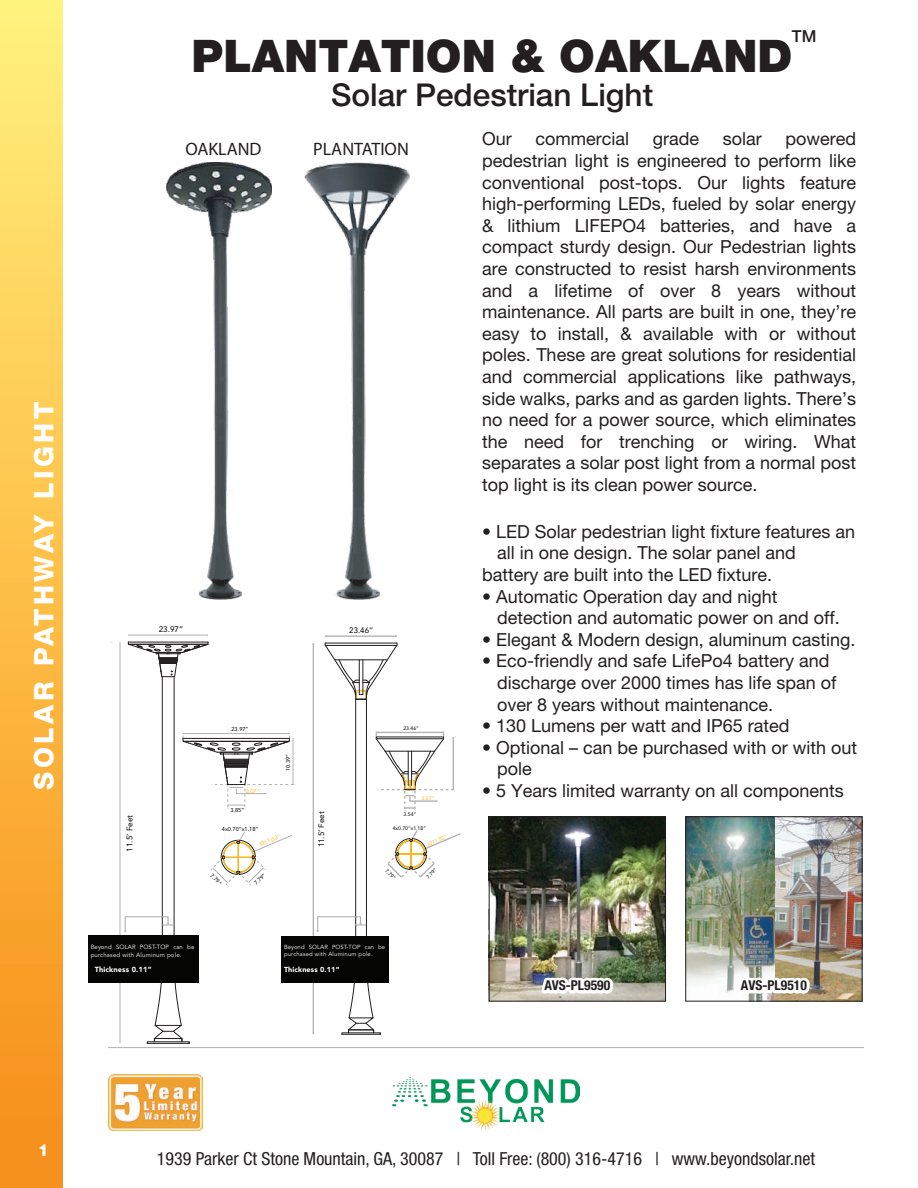
<style>
.page{position:relative;width:918px;height:1188px;background:#fff}
.page>*{position:absolute;margin:0;border:0;box-sizing:border-box;transform-origin:0 0}
.t1{font:900 45px "Helvetica Neue LT Pro";color:#231f20}
.t2{font:500 31.5px "Helvetica Neue LT Pro";color:#231f20}
.t3{font:800 27px "Helvetica Neue LT Std";letter-spacing:.13em;color:#fff}
.t4{font:18px/21.6px "Helvetica Neue LT Pro";color:#231f20}
.t5{font:condensed 18px "Helvetica Neue LT Pro";color:#231f20}
.t6{font:18px "Myriad Pro";color:#231f20}
.t7{font:500 16.5px "Helvetica Neue LT Pro";color:#231f20}
.t8{font:800 16.5px "Helvetica Neue LT Std";color:#fff}
.t9{font:700 condensed 13.65px "Helvetica Neue LT Pro";color:#231f20}
.t10{font:8.1px "Avenir LT Std";color:#050504}
.t11{font:7.95px "Avenir LT Std";color:#050504}
.t12{font:900 7.35px "Avenir LT Std";letter-spacing:.02em;color:#fff}
.t13{font:900 7.2px "Avenir LT Std";letter-spacing:.02em;color:#fff}
.t14{font:6.15px/7.4px "Avenir LT Std";letter-spacing:.03em;color:#fff}
.t15{font:6px/7.2px "Avenir LT Std";letter-spacing:.03em;color:#fff}
.t16{font:5.7px "Avenir LT Std";color:#050504}
.t17{font:5.7px "Avenir LT Std";color:#f9b61f}
.t18{font:5.1px "Avenir LT Std";color:#050504}
.t19{font:5.1px "Avenir LT Std";color:#f9b61f}
</style>
<div class="page">
<div style="left:0;top:0;width:63px;height:1188px;background:linear-gradient(to bottom,#fff17b,#f78c16)"></div>
<img style="left:393px;top:1077px;width:186px;height:53px">
<img style="left:108px;top:1074px;width:94px;height:57px">
<img style="left:167px;top:163px;width:104px;height:437px">
<img style="left:305px;top:163px;width:105px;height:437px">
<img style="left:491px;top:818px;width:173px;height:182px">
<div style="left:489px;top:816px;width:177px;height:186px;border:1px solid #231f20"></div>
<img style="left:537px;top:926px;width:79px;height:76px">
<img style="left:687px;top:818px;width:173px;height:182px">
<div style="left:685px;top:816px;width:177px;height:186px;border:1px solid #231f20"></div>
<img style="left:734px;top:926px;width:79px;height:76px">
<hr style="left:108px;top:1047px;width:756px;height:1px;background:#afafaf">
<hr style="left:326px;top:636px;width:70px;height:1px;background:#b1b1b1">
<div style="left:342px;top:1032px;width:39px;height:3px;border:1px solid #231f20"></div>
<div style="left:281px;top:936px;width:108px;height:47px;background:#050504"></div>
<hr style="left:120px;top:643px;width:1px;height:400px;background:#b1b1b1">
<hr style="left:129px;top:635px;width:79px;height:1px;background:#b1b1b1">
<hr style="left:162px;top:677px;width:1px;height:275px;background:#231f20">
<hr style="left:174px;top:677px;width:1px;height:275px;background:#231f20">
<svg style="left:153px;top:983px;width:30px;height:58px"></svg>
<div style="left:147px;top:1041px;width:43px;height:3px;border:1px solid #231f20"></div>
<div style="left:154px;top:1038px;width:28px;height:4px;border:1px solid #231f20"></div>
<svg style="left:129px;top:643px;width:80px;height:35px"></svg>
<div style="left:128px;top:642px;width:80px;height:3px;border:1px solid #231f20"></div>
<svg style="left:210px;top:831px;width:83px;height:54px"></svg>
<svg style="left:182px;top:733px;width:113px;height:76px"></svg>
<div style="left:183px;top:738px;width:107px;height:4px;border:1px solid #231f20"></div>
<div style="left:88px;top:935px;width:111px;height:48px;background:#050504"></div>
<svg style="left:124px;top:916px;width:50px;height:16px"></svg>
<svg style="left:312px;top:643px;width:149px;height:391px"></svg>
<h3 class="t3" style="left:28px;top:790px;width:389px;rotate:-90deg">SOLAR PATHWAY LIGHT</h3>
<p class="t10" style="left:125px;top:852px;width:38px;rotate:-90deg">11.5’ Feet</p>
<p class="t7" style="left:792px;top:27px;width:26px">TM</p>
<h1 class="t1" style="left:192px;top:29px;width:602px">PLANTATION &amp; OAKLAND</h1>
<h2 class="t2" style="left:331px;top:76px;width:324px">Solar Pedestrian Light</h2>
<p class="t6" style="left:185px;top:138px;width:78px">OAKLAND</p>
<p class="t6" style="left:313px;top:138px;width:97px">PLANTATION</p>
<p class="t10" style="left:159px;top:624px;width:26px">23.97”</p>
<p class="t11" style="left:349px;top:625px;width:25px">23.46”</p>
<p class="t16" style="left:231px;top:726px;width:19px">23.97”</p>
<p class="t17" style="left:246px;top:787px;width:15px">3.07”</p>
<p class="t16" style="left:230px;top:807px;width:15px">3.85”</p>
<p class="t16" style="left:222px;top:826px;width:38px">4x0.70”x1.18”</p>
<p class="t16" style="left:285px;top:771px;width:19px;rotate:-90deg">10.39”</p>
<p class="t16" style="left:213px;top:872px;width:15px;rotate:45deg">7.79”</p>
<p class="t17" style="left:259px;top:842px;width:23px;rotate:-23deg">Ø11.02”</p>
<p class="t16" style="left:253px;top:882px;width:15px;rotate:-45deg">7.79”</p>
<p class="t11" style="left:317px;top:847px;width:37px;rotate:-90deg">11.5’ Feet</p>
<p class="t18" style="left:403px;top:726px;width:17px">23.46”</p>
<p class="t19" style="left:422px;top:795px;width:14px">3.07”</p>
<p class="t19" style="left:427px;top:842px;width:21px;rotate:-23deg">Ø11.02”</p>
<p class="t18" style="left:404px;top:811px;width:14px">3.54”</p>
<p class="t18" style="left:393px;top:825px;width:35px">4x0.70”x1.18”</p>
<p class="t18" style="left:388px;top:868px;width:14px;rotate:45deg">7.79”</p>
<p class="t18" style="left:425px;top:876px;width:14px;rotate:-45deg">7.79”</p>
<p class="t4" style="left:482px;top:128px;width:31px">Our</p>
<p class="t4" style="left:535px;top:128px;width:95px">commercial</p>
<p class="t4" style="left:653px;top:128px;width:48px">grade</p>
<p class="t4" style="left:723px;top:128px;width:40px">solar</p>
<p class="t4" style="left:482px;top:128px;width:376px;text-align:justify;text-indent:303px">powered pedestrian light is engineered to perform like conventional post-tops. Our lights feature high-performing LEDs, fueled by solar energy &amp; lithium LIFEPO4 batteries, and have a compact sturdy design. Our Pedestrian lights are constructed to resist harsh environments and a lifetime of over 8 years without maintenance. All parts are built in one, they’re easy to install, &amp; available with or without poles. These are great solutions for residential and commercial applications like pathways, side walks, parks and as garden lights. There’s no need for a power source, which eliminates the need for trenching or wiring. What separates a solar post light from a normal post top light is its clean power source.</p>
<p class="t4" style="left:482px;top:520px;width:375px">• LED Solar pedestrian light fixture features an</p>
<p class="t4" style="left:497px;top:542px;width:300px">all in one design. The solar panel and</p>
<p class="t4" style="left:482px;top:563px;width:292px">battery are built into the LED fixture.</p>
<p class="t4" style="left:497px;top:585px;width:344px;text-indent:-15px">• Automatic Operation day and night detection and automatic power on and off.</p>
<p class="t4" style="left:482px;top:628px;width:375px">• Elegant &amp; Modern design, aluminum casting.</p>
<p class="t4" style="left:497px;top:650px;width:341px;text-indent:-15px">• Eco-friendly and safe LifePo4 battery and discharge over 2000 times has life span of over 8 years without maintenance.</p>
<p class="t4" style="left:482px;top:715px;width:309px">• 130 Lumens per watt and IP65 rated</p>
<p class="t4" style="left:497px;top:736px;width:362px;text-indent:-15px">• Optional – can be purchased with or with out pole</p>
<p class="t4" style="left:482px;top:779px;width:363px">• 5 Years limited warranty on all components</p>
<p class="t14" style="left:91px;top:944px;width:105px">Beyond SOLAR POST-TOP can be purchased with Aluminum pole.</p>
<p class="t12" style="left:95px;top:965px;width:58px">Thickness 0.11”</p>
<p class="t15" style="left:284px;top:944px;width:103px">Beyond SOLAR POST-TOP can be purchased with Aluminum pole.</p>
<p class="t13" style="left:284px;top:965px;width:57px">Thickness 0.11”</p>
<p class="t9" style="left:544px;top:977px;width:67px">AVS-PL9590</p>
<p class="t9" style="left:741px;top:977px;width:67px">AVS-PL9510</p>
<p class="t8" style="left:38px;top:1140px;width:12px">1</p>
<p class="t5" style="left:157px;top:1148px;width:660px">1939 Parker Ct Stone Mountain, GA, 30087 | Toll Free: (800) 316-4716 | www.beyondsolar.net</p>
</div>
